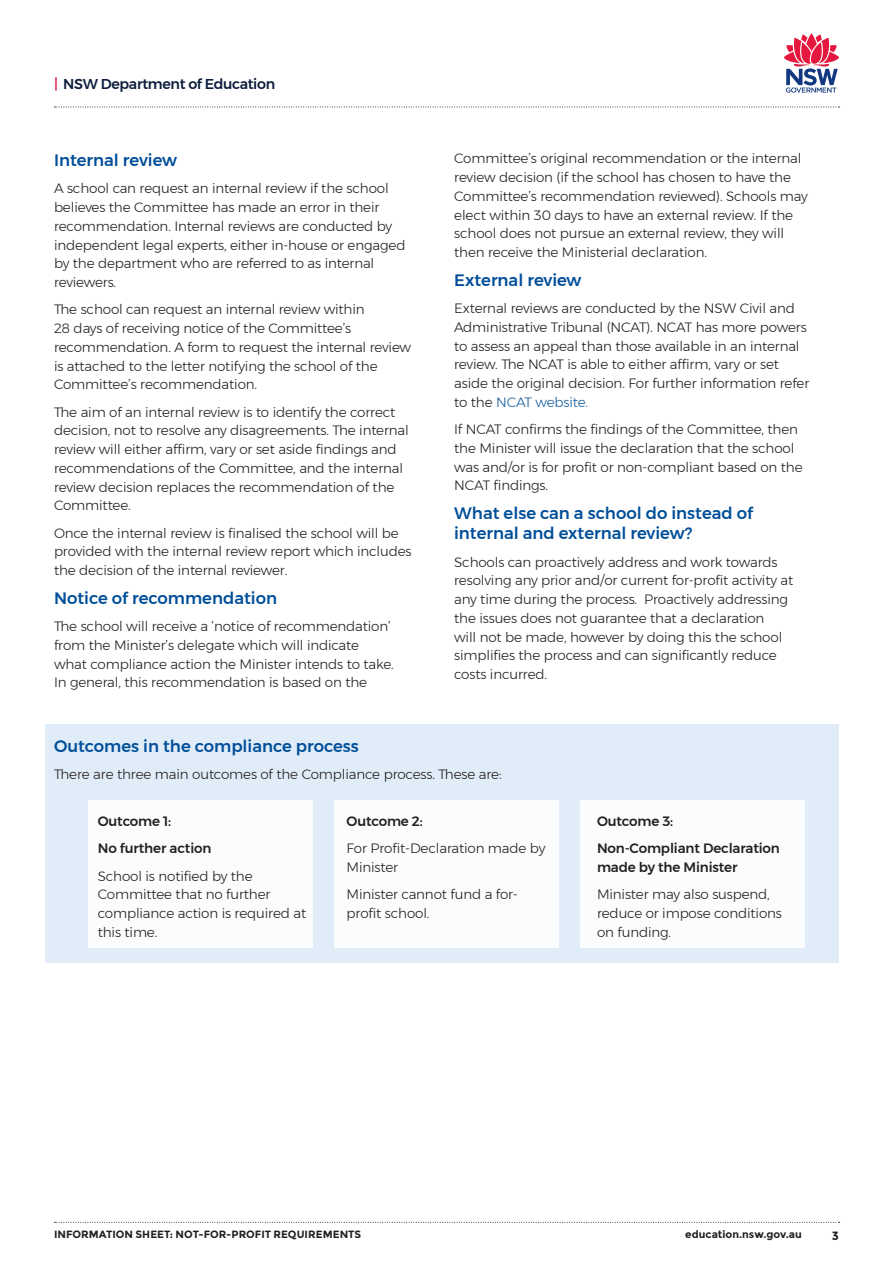
<style>
.page{position:relative;width:893px;height:1263px;background:#fff}
.page>*{position:absolute;margin:0;border:0;box-sizing:border-box;transform-origin:0 0}
.Headingoneah{font:500 16.5px/20.2px "Montserrat";color:#014e99}
.t1{font:500 14.25px "Montserrat";letter-spacing:-.025em;color:#0c1c3b}
.bodyah{font:300 13.5px/18.8px "Montserrat";letter-spacing:-.01em;color:#231f20}
.bodyah-2{font:500 13.5px/18.8px "Montserrat";letter-spacing:-.01em;color:#231f20}
.t2{font:700 12px "Montserrat";color:#231f20}
.t3{font:700 10.5px "Montserrat";letter-spacing:.005em;color:#231f20}
.s1{color:#d61d46}
.s2{color:#175d9e}
</style>
<div class="page">
<div style="left:45px;top:724px;width:794px;height:238px;background:#e0edf8"></div>
<div style="left:89px;top:800px;width:224px;height:148px;background:#fafcfe"></div>
<div style="left:334px;top:800px;width:225px;height:148px;background:#fafcfe"></div>
<div style="left:580px;top:800px;width:224px;height:148px;background:#fafcfe"></div>
<svg style="left:54px;top:107px;width:786px;height:1px"></svg>
<svg style="left:784px;top:33px;width:55px;height:60px"></svg>
<svg style="left:54px;top:1222px;width:786px;height:1px"></svg>
<p class="t1" style="left:54px;top:73px;width:223px"><span class="s1">|</span> NSW Department of Education</p>
<p class="Headingoneah" style="left:54px;top:150px;width:125px">Internal review</p>
<p class="bodyah" style="left:54px;top:179px;width:353px">A school can request an internal review if the school believes the Committee has made an error in their recommendation. Internal reviews are conducted by independent legal experts, either in-house or engaged by the department who are referred to as internal reviewers.</p>
<p class="bodyah" style="left:54px;top:300px;width:359px">The school can request an internal review within<br>28 days of receiving notice of the Committee’s recommendation. A form to request the internal review is attached to the letter notifying the school of the Committee’s recommendation.</p>
<p class="bodyah" style="left:54px;top:402px;width:356px">The aim of an internal review is to identify the correct decision, not to resolve any disagreements. The internal review will either affirm, vary or set aside findings and recommendations of the Committee, and the internal review decision replaces the recommendation of the Committee.</p>
<p class="bodyah" style="left:54px;top:523px;width:359px">Once the internal review is finalised the school will be provided with the internal review report which includes the decision of the internal reviewer.</p>
<p class="Headingoneah" style="left:54px;top:588px;width:225px">Notice of recommendation</p>
<p class="bodyah" style="left:54px;top:617px;width:341px">The school will receive a ‘notice of recommendation’ from the Minister’s delegate which will indicate what compliance action the Minister intends to take.<br>In general, this recommendation is based on the</p>
<p class="bodyah" style="left:454px;top:149px;width:355px">Committee’s original recommendation or the internal review decision (if the school has chosen to have the Committee’s recommendation reviewed). Schools may elect within 30 days to have an external review. If the school does not pursue an external review, they will then receive the Ministerial declaration.</p>
<p class="Headingoneah" style="left:454px;top:270px;width:129px">External review</p>
<p class="bodyah" style="left:454px;top:299px;width:357px">External reviews are conducted by the NSW Civil and Administrative Tribunal (NCAT). NCAT has more powers to assess an appeal than those available in an internal review. The NCAT is able to either affirm, vary or set aside the original decision. For further information refer to the <span class="s2">NCAT website.</span></p>
<p class="bodyah" style="left:454px;top:420px;width:350px">If NCAT confirms the findings of the Committee, then the Minister will issue the declaration that the school was and/or is for profit or non-compliant based on the NCAT findings.</p>
<p class="Headingoneah" style="left:454px;top:503px;width:300px">What else can a school do instead of internal and external review?</p>
<p class="bodyah" style="left:454px;top:552px;width:341px">Schools can proactively address and work towards resolving any prior and/or current for-profit activity at any time during the process. Proactively addressing the issues does not guarantee that a declaration<br>will not be made, however by doing this the school simplifies the process and can significantly reduce costs incurred.</p>
<p class="Headingoneah" style="left:54px;top:736px;width:306px">Outcomes in the compliance process</p>
<p class="bodyah" style="left:54px;top:764px;width:449px">There are three main outcomes of the Compliance process. These are:</p>
<p class="bodyah-2" style="left:98px;top:812px;width:75px">Outcome 1:</p>
<p class="bodyah-2" style="left:98px;top:839px;width:115px">No further action</p>
<p class="bodyah" style="left:98px;top:866px;width:210px">School is notified by the<br>Committee that no further compliance action is required at this time.</p>
<p class="bodyah-2" style="left:347px;top:812px;width:78px">Outcome 2:</p>
<p class="bodyah" style="left:347px;top:839px;width:200px">For Profit-Declaration made by<br>Minister</p>
<p class="bodyah" style="left:347px;top:885px;width:173px">Minister cannot fund a for&shy;profit school.</p>
<p class="bodyah-2" style="left:597px;top:812px;width:78px">Outcome 3:</p>
<p class="bodyah-2" style="left:597px;top:839px;width:184px">Non-Compliant Declaration made by the Minister</p>
<p class="bodyah" style="left:597px;top:885px;width:186px">Minister may also suspend, reduce or impose conditions on funding.</p>
<p class="t3" style="left:54px;top:1228px;width:309px">INFORMATION SHEET: NOT-FOR-PROFIT REQUIREMENTS</p>
<p class="t3" style="left:685px;top:1228px;width:118px">education.nsw.gov.au</p>
<p class="t2" style="left:832px;top:1228px;width:9px">3</p>
</div>
